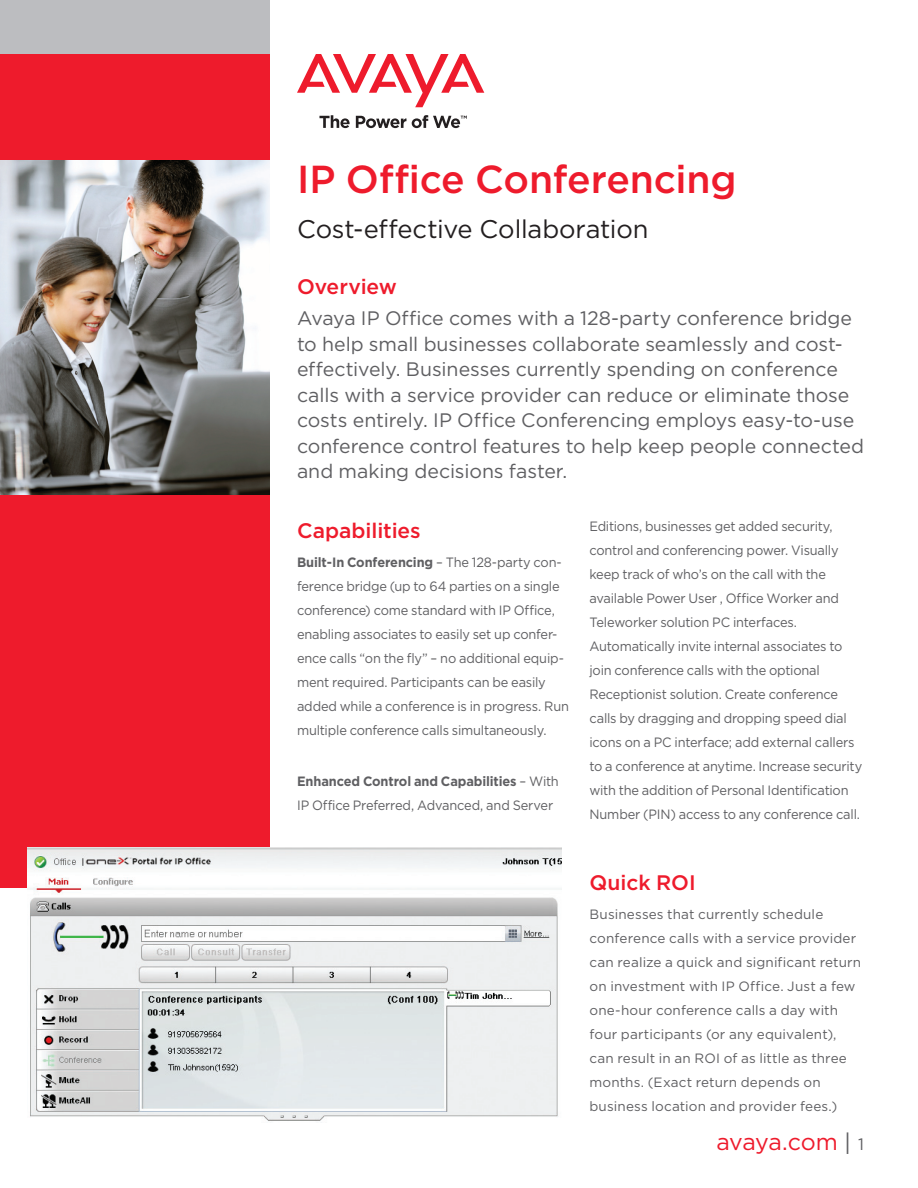
<style>
.page{position:relative;width:918px;height:1188px;background:#fff}
.page>*{position:absolute;margin:0;border:0;box-sizing:border-box;transform-origin:0 0}
.t1{font:500 39px "Gotham";letter-spacing:-.005em;color:#ee1b2c}
.Subtitle{font:25.5px "Gotham";letter-spacing:-.005em;color:#231f20}
.t2{font:23.25px "Gotham";letter-spacing:-.015em;color:#ee1b2c}
.Body_Header_modified{font:500 21px "Gotham";letter-spacing:-.005em;color:#ee1b2c}
.intro{font:19.5px/25.5px "Gotham";letter-spacing:-.005em;color:#5f5f62}
.Body_copy{font:13.5px/24px "Gotham";letter-spacing:-.01em;color:#5f5f62;scale:.95 1}
.Body_copy-2{font:13.5px/24px "Gotham";letter-spacing:.01em;color:#5f5f62}
.s1{font-weight:700}
.s2{color:#5f5f62}
.s3{font-size:16.5px;color:#5f5f62}
</style>
<div class="page">
<svg style="left:297px;top:54px;width:187px;height:53px"></svg>
<svg style="left:319px;top:115px;width:31px;height:13px"></svg>
<svg style="left:356px;top:116px;width:50px;height:12px"></svg>
<svg style="left:412px;top:115px;width:55px;height:13px"></svg>
<div style="left:0;top:0;width:270px;height:888px;background:#ee1b2c"></div>
<div style="left:0;top:0;width:270px;height:54px;background:#bcbdc0"></div>
<img style="left:27px;top:848px;width:534px;height:273px">
<img style="left:0;top:161px;width:270px;height:333px">
<p class="t1" style="left:297px;top:157px;width:441px">IP Office Conferencing</p>
<p class="Subtitle" style="left:297px;top:215px;width:353px">Cost-effective Collaboration</p>
<p class="Body_Header_modified" style="left:297px;top:275px;width:101px">Overview</p>
<p class="intro" style="left:297px;top:305px;width:569px">Avaya IP Office comes with a 128-party conference bridge to help small businesses collaborate seamlessly and cost&shy;effectively. Businesses currently spending on conference calls with a service provider can reduce or eliminate those costs entirely. IP Office Conferencing employs easy-to-use conference control features to help keep people connected and making decisions faster.</p>
<p class="Body_Header_modified" style="left:297px;top:518px;width:125px">Capabilities</p>
<p class="Body_copy" style="left:297px;top:550px;width:288px"><span class="s1">Built-In Conferencing</span> – The 128-party con&shy;ference bridge (up to 64 parties on a single conference) come standard with IP Office, enabling associates to easily set up confer&shy;ence calls “on the fly” – no additional equip&shy;ment required. Participants can be easily added while a conference is in progress. Run multiple conference calls simultaneously.</p>
<p class="Body_copy" style="left:297px;top:769px;width:277px"><span class="s1">Enhanced Control and Capabilities</span> – With<br>IP Office Preferred, Advanced, and Server</p>
<p class="Body_copy" style="left:590px;top:514px;width:289px">Editions, businesses get added security, control and conferencing power. Visually keep track of who’s on the call with the available Power User , Office Worker and Teleworker solution PC interfaces.<br>Automatically invite internal associates to join conference calls with the optional Receptionist solution. Create conference calls by dragging and dropping speed dial icons on a PC interface; add external callers to a conference at anytime. Increase security with the addition of Personal Identification Number (PIN) access to any conference call.</p>
<p class="Body_Header_modified" style="left:590px;top:870px;width:108px">Quick ROI</p>
<p class="Body_copy-2" style="left:590px;top:902px;width:273px">Businesses that currently schedule conference calls with a service provider can realize a quick and significant return on investment with IP Office. Just a few one-hour conference calls a day with four participants (or any equivalent), can result in an ROI of as little as three months. (Exact return depends on business location and provider fees.)</p>
<h3 class="t2" style="left:716px;top:1129px;width:149px">avaya.com <span class="s2">|</span> <span class="s3">1</span></h3>
</div>
